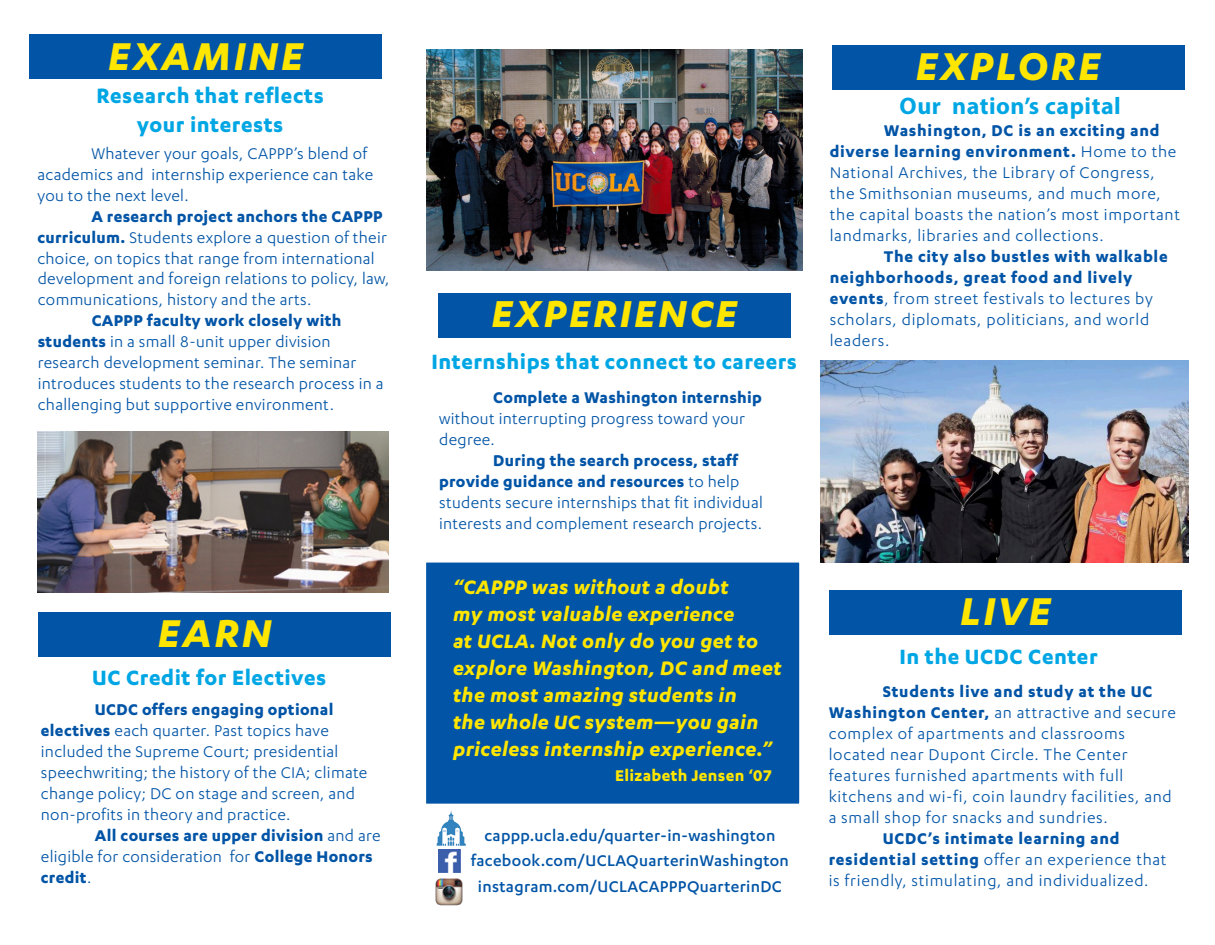
<style>
.page{position:relative;width:1215px;height:945px;background:#fff}
.page>*{position:absolute;margin:0;border:0;box-sizing:border-box;transform-origin:0 0}
.t1{font:italic 700 45px "Karbon";letter-spacing:.06em;color:#ffe601}
.t2{font:italic 700 43.5px "Karbon";letter-spacing:.06em;color:#ffe601}
.t3{font:700 24px/28.8px "Karbon";letter-spacing:.02em;color:#00a6e4;text-align:center}
.t4{font:700 24px "Myriad Pro";letter-spacing:.02em;color:#00a6e4}
.t5{font:italic 700 22.5px/27px "Karbon";letter-spacing:.015em;color:#ffe601}
.t6{font:18px/21px "Karbon";letter-spacing:.015em;color:#0154a6}
.t7{font:18px/21px "Karbon";letter-spacing:.04em;color:#0154a6}
.t8{font:700 18px/21px "Karbon";letter-spacing:.015em;color:#0154a6}
.t9{font:500 18px/25.5px "Karbon";letter-spacing:.015em;color:#0154a6;text-align:center}
.t10{font:700 18px "Karbon";letter-spacing:.015em;color:#ffe601}
.s1{font-weight:700}
.s2{font-weight:400}
</style>
<div class="page">
<div style="left:832px;top:45px;width:352px;height:45px;background:#0154a6"></div>
<div style="left:438px;top:293px;width:352px;height:45px;background:#0154a6"></div>
<div style="left:30px;top:34px;width:352px;height:45px;background:#0154a6"></div>
<div style="left:425px;top:561px;width:376px;height:244px;background:#0154a6;border:2px solid #fff"></div>
<img style="left:438px;top:850px;width:22px;height:23px">
<div style="left:830px;top:590px;width:352px;height:45px;background:#0154a6"></div>
<div style="left:39px;top:612px;width:352px;height:45px;background:#0154a6"></div>
<img style="left:426px;top:49px;width:376px;height:221px">
<img style="left:37px;top:431px;width:351px;height:161px">
<img style="left:436px;top:811px;width:29px;height:35px">
<img style="left:436px;top:878px;width:27px;height:28px">
<img style="left:820px;top:361px;width:368px;height:202px">
<h1 class="t1" style="left:108px;top:30px;width:197px">EXAMINE</h1>
<h3 class="t3" style="left:96px;top:80px;width:229px">Research that reflects your interests</h3>
<p class="t6" style="left:37px;top:142px;width:337px;text-indent:54px">Whatever your goals, CAPPP’s blend of academics and internship experience can take you to the next level.</p>
<p class="t6" style="left:37px;top:205px;width:354px;text-indent:54px"><span class="s1">A research project anchors the CAPPP curriculum.</span> Students explore a question of their choice, on topics that range from international development and foreign relations to policy, law, communications, history and the arts.</p>
<p class="t6" style="left:38px;top:310px;width:347px;text-indent:54px"><span class="s1">CAPPP faculty work closely with students</span> in a small 8-unit upper division research development seminar. The seminar introduces students to the research process in a challenging but supportive environment.</p>
<h1 class="t1" style="left:158px;top:608px;width:115px">EARN</h1>
<h3 class="t3" style="left:92px;top:663px;width:236px">UC Credit for Electives</h3>
<p class="t6" style="left:41px;top:698px;width:328px;text-indent:54px"><span class="s1">UCDC offers engaging optional electives</span> each quarter. Past topics have included the Supreme Court; presidential speechwriting; the history of the CIA; climate change policy; DC on stage and screen, and non-profits in theory and practice.</p>
<p class="t8" style="left:41px;top:824px;width:341px;text-indent:54px">All courses are upper division <span class="s2">and are eligible for consideration for</span> College Honors credit<span class="s2">.</span></p>
<h2 class="t2" style="left:492px;top:289px;width:247px">EXPERIENCE</h2>
<h3 class="t3" style="left:432px;top:347px;width:367px">Internships that connect to careers</h3>
<p class="t8" style="left:493px;top:386px;width:270px">Complete a Washington internship</p>
<p class="t6" style="left:439px;top:408px;width:307px">without interrupting progress toward your degree.</p>
<p class="t6" style="left:439px;top:450px;width:325px;text-indent:54px"><span class="s1">During the search process, staff provide guidance and resources</span> to help students secure internships that fit individual interests and complement research projects.</p>
<p class="t5" style="left:453px;top:573px;width:330px">“CAPPP was without a doubt<br>my most valuable experience<br>at UCLA. Not only do you get to explore Washington, DC and meet the most amazing students in<br>the whole UC system—you gain priceless internship experience.”</p>
<p class="t10" style="left:615px;top:766px;width:159px">Elizabeth Jensen ‘07</p>
<p class="t9" style="left:471px;top:822px;width:320px">cappp.ucla.edu/quarter-in-washington facebook.com/UCLAQuarterinWashington instagram.com/UCLACAPPPQuarterinDC</p>
<h1 class="t1" style="left:916px;top:41px;width:186px">EXPLORE</h1>
<h3 class="t4" style="left:900px;top:91px;width:223px">Our nation’s capital</h3>
<p class="t7" style="left:830px;top:120px;width:352px;text-indent:54px"><span class="s1">Washington, DC is an exciting and diverse learning environment.</span> Home to the National Archives, the Library of Congress, the Smithsonian museums, and much more, the capital boasts the nation’s most important landmarks, libraries and collections.</p>
<p class="t7" style="left:830px;top:246px;width:340px;text-indent:54px"><span class="s1">The city also bustles with walkable neighborhoods, great food and lively events</span>, from street festivals to lectures by scholars, diplomats, politicians, and world leaders.</p>
<h1 class="t1" style="left:960px;top:586px;width:92px">LIVE</h1>
<h3 class="t3" style="left:899px;top:641px;width:200px">In the UCDC Center</h3>
<p class="t7" style="left:829px;top:681px;width:349px;text-indent:54px"><span class="s1">Students live and study at the UC Washington Center,</span> an attractive and secure complex of apartments and classrooms located near Dupont Circle. The Center features furnished apartments with full kitchens and wi-fi, coin laundry facilities, and a small shop for snacks and sundries.</p>
<p class="t7" style="left:829px;top:828px;width:339px;text-indent:54px"><span class="s1">UCDC’s intimate learning and residential setting</span> offer an experience that is friendly, stimulating, and individualized.</p>
</div>
